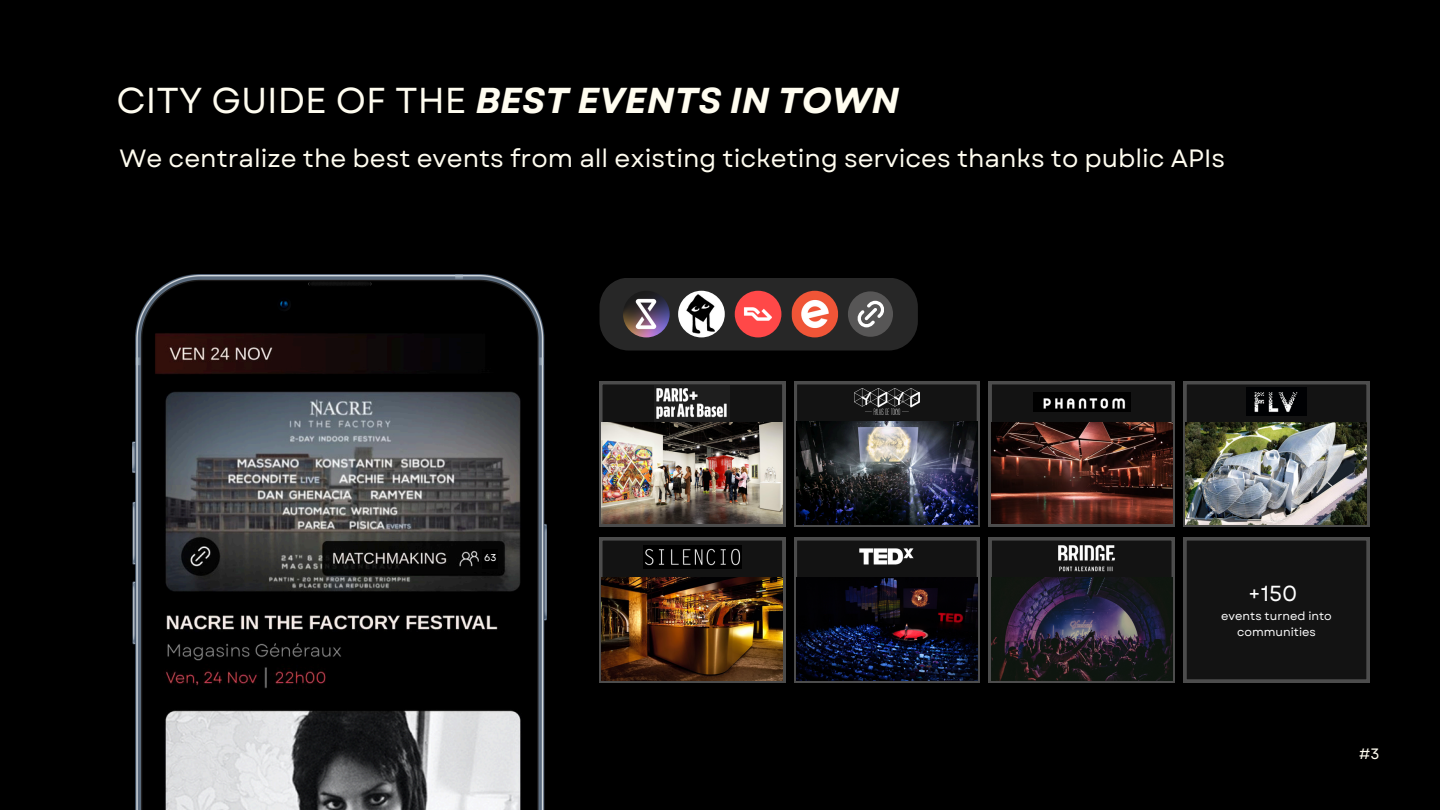
<style>
.page{position:relative;width:1440px;height:810px;background:#000}
.page>*{position:absolute;margin:0;border:0;box-sizing:border-box;transform-origin:0 0}
.t1{font:italic 700 36px "Garet";color:#fffdf0}
.t2{font:25px "Garet";color:#fffdf0}
.t3{font:21.8px "Garet";color:#fff}
.t4{font:15px "Garet";color:#fffdf0}
.t5{font:11.6px/15.8px "Garet";color:#fff;text-align:center}
.t6{font:10px "Garet";color:#fff}
.s1{font-weight:400;font-style:normal}
</style>
<div class="page">
<svg style="left:600px;top:381px;width:185px;height:145px"></svg>
<img style="left:655px;top:386px;width:75px;height:36px">
<img style="left:602px;top:423px;width:181px;height:101px">
<svg style="left:794px;top:381px;width:186px;height:145px"></svg>
<img style="left:854px;top:388px;width:65px;height:27px">
<img style="left:796px;top:421px;width:181px;height:103px">
<svg style="left:989px;top:381px;width:186px;height:145px"></svg>
<img style="left:1033px;top:392px;width:98px;height:19px">
<img style="left:992px;top:423px;width:180px;height:101px">
<svg style="left:1184px;top:381px;width:185px;height:145px"></svg>
<img style="left:1186px;top:422px;width:181px;height:102px">
<img style="left:1246px;top:388px;width:61px;height:28px">
<svg style="left:600px;top:538px;width:185px;height:144px"></svg>
<svg style="left:794px;top:538px;width:186px;height:144px"></svg>
<svg style="left:989px;top:538px;width:186px;height:144px"></svg>
<svg style="left:1184px;top:538px;width:185px;height:144px"></svg>
<img style="left:643px;top:545px;width:99px;height:23px">
<img style="left:602px;top:578px;width:181px;height:102px">
<img style="left:860px;top:548px;width:54px;height:17px">
<img style="left:796px;top:578px;width:181px;height:102px">
<img style="left:1052px;top:544px;width:69px;height:29px">
<img style="left:991px;top:578px;width:182px;height:102px">
<img style="left:133px;top:274px;width:414px;height:536px">
<svg style="left:600px;top:278px;width:318px;height:73px"></svg>
<div style="left:483px;top:549px;width:15px;height:20px;background:#000"></div>
<p class="t1" style="left:117px;top:75px;width:784px"><span class="s1">CITY GUIDE OF THE</span> BEST EVENTS IN TOWN</p>
<h3 class="t2" style="left:119px;top:140px;width:1107px">We centralize the best events from all existing ticketing services thanks to public APIs</h3>
<p class="t6" style="left:484px;top:551px;width:14px">63</p>
<p class="t3" style="left:1248px;top:578px;width:51px">+150</p>
<p class="t5" style="left:1221px;top:608px;width:112px">events turned into communities</p>
<p class="t4" style="left:1359px;top:743px;width:22px">#3</p>
</div>
